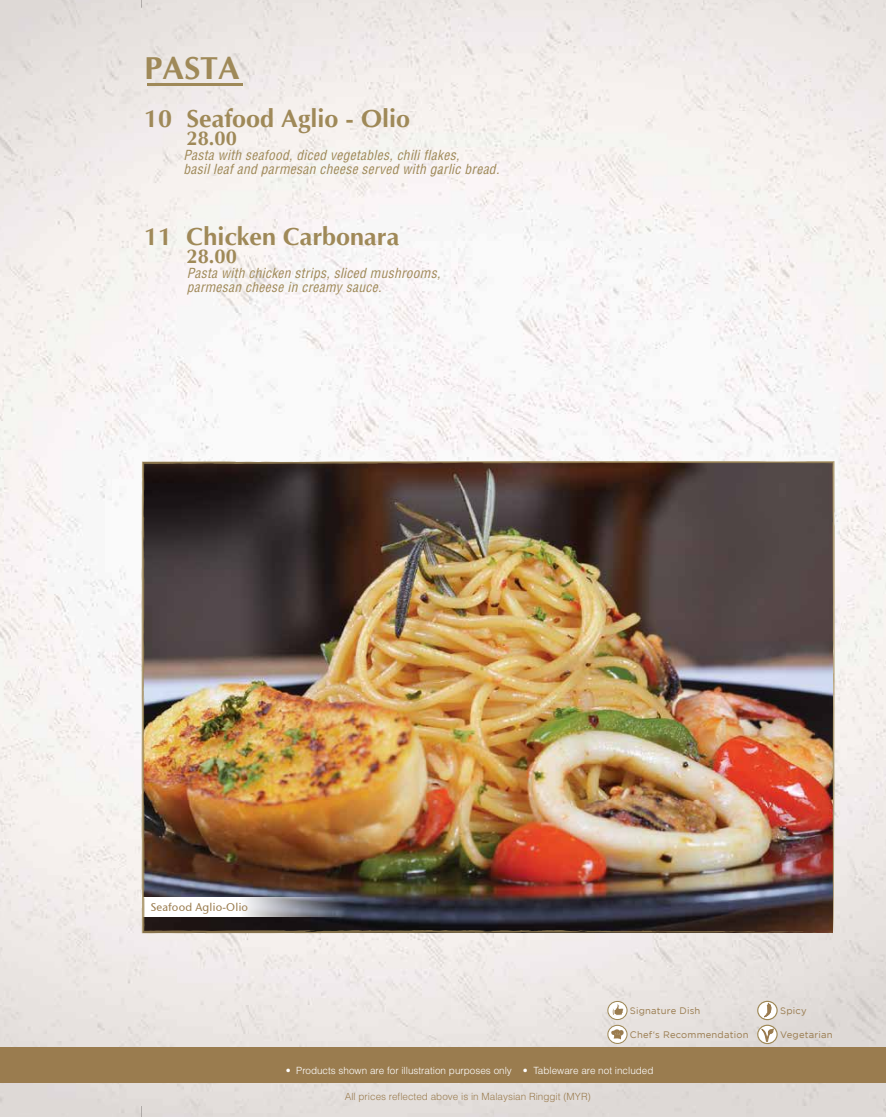
<style>
.page{position:relative;width:886px;height:1117px;background:#fff}
.page>*{position:absolute;margin:0;border:0;box-sizing:border-box;transform-origin:0 0}
.t1{font:700 32.38px "Optima";color:#9f8958}
.t2{font:700 25.12px "Optima";color:#9f8958}
.t3{font:700 20.12px "Optima";color:#9f8958}
.t4{font:italic condensed 13.5px/14.1px "Helvetica";letter-spacing:.02em;color:#9f8958}
.t5{font:11.25px "Stone Sans ITCTT Medium";letter-spacing:.02em;color:#9a7c4f}
.t6{font:300 10px "Helvetica";color:#fff}
.t7{font:300 10px "Helvetica";color:#9a7c4f}
.t8{font:9.38px "Gotham";letter-spacing:.02em;color:#9a7c4f}
</style>
<div class="page">
<img style="left:0;top:0;width:886px;height:1116px">
<div style="left:0;top:1046px;width:886px;height:35px;background:#9a7c4f"></div>
<svg style="left:757px;top:1000px;width:21px;height:43px"></svg>
<svg style="left:607px;top:1000px;width:20px;height:43px"></svg>
<hr style="left:147px;top:83px;width:96px;height:3px;background:#9f8958">
<img style="left:142px;top:461px;width:693px;height:472px">
<svg style="left:617px;top:930px;width:15px;height:1px"></svg>
<svg style="left:571px;top:929px;width:11px;height:2px"></svg>
<h1 class="t1" style="left:144px;top:50px;width:97px">PASTA</h1>
<h2 class="t2" style="left:144px;top:105px;width:267px">10 Seafood Aglio - Olio</h2>
<h3 class="t3" style="left:187px;top:127px;width:52px">28.00</h3>
<p class="t4" style="left:183px;top:148px;width:317px">Pasta with seafood, diced vegetables, chili flakes,<br>basil leaf and parmesan cheese served with garlic bread.</p>
<h2 class="t2" style="left:144px;top:223px;width:257px">11 Chicken Carbonara</h2>
<h3 class="t3" style="left:187px;top:245px;width:52px">28.00</h3>
<p class="t4" style="left:187px;top:266px;width:255px">Pasta with chicken strips, sliced mushrooms, parmesan cheese in creamy sauce.</p>
<p class="t5" style="left:146px;top:896px;width:106px">Seafood Aglio - Olio</p>
<p class="t5" style="left:150px;top:900px;width:99px">Seafood Aglio-Olio</p>
<p class="t8" style="left:630px;top:1004px;width:72px">Signature Dish</p>
<p class="t8" style="left:780px;top:1004px;width:28px">Spicy</p>
<p class="t8" style="left:630px;top:1028px;width:120px">Chef‘s Recommendation</p>
<p class="t8" style="left:780px;top:1028px;width:54px">Vegetarian</p>
<p class="t6" style="left:286px;top:1063px;width:369px">• Products shown are for illustration purposes only • Tableware are not included</p>
<p class="t7" style="left:345px;top:1090px;width:248px">All prices reflected above is in Malaysian Ringgit (MYR)</p>
</div>
